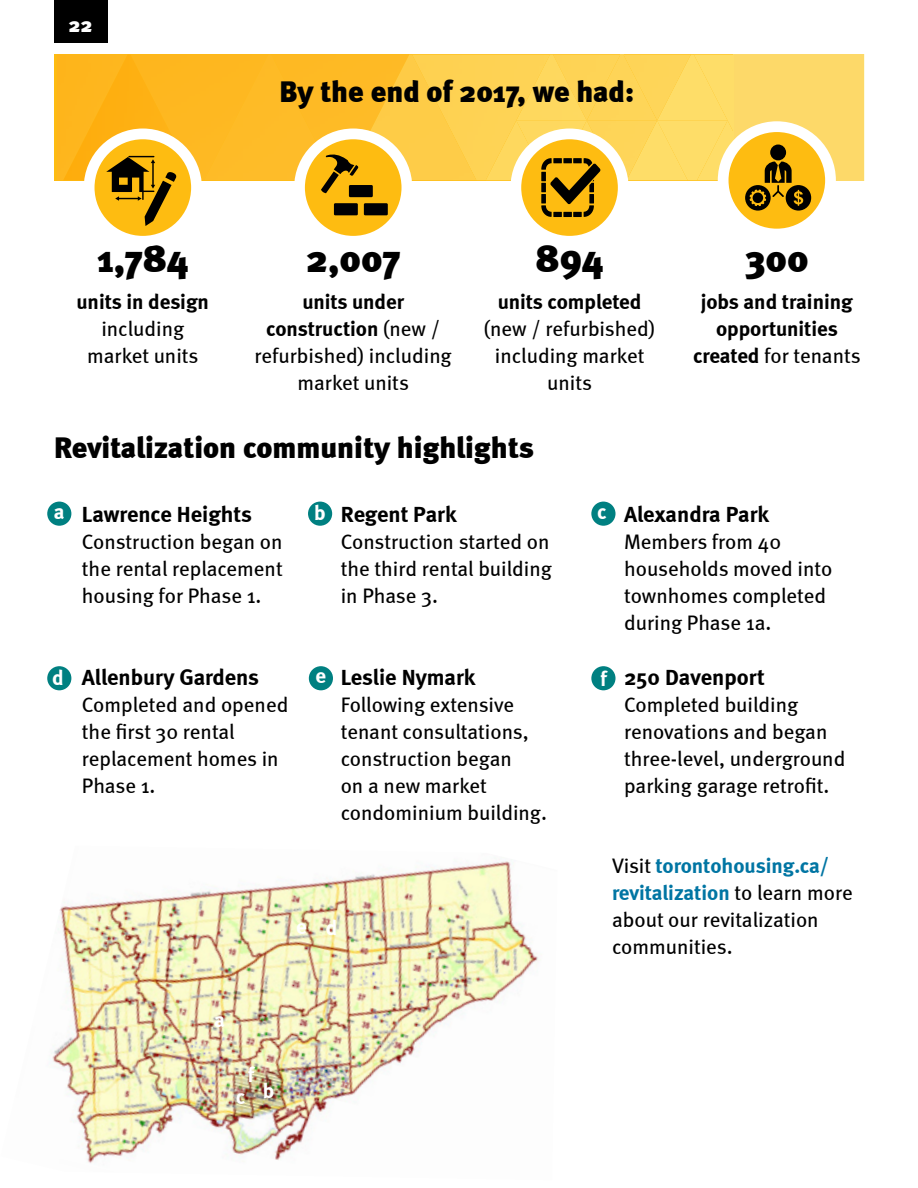
<style>
.page{position:relative;width:918px;height:1188px;background:#fff}
.page>*{position:absolute;margin:0;border:0;box-sizing:border-box;transform-origin:0 0}
.header_4_infograph_p{font:900 39px "Meta";color:#000}
.TCHC_Header_2_MED_Bl{font:900 39px "Meta";color:#000}
.TCHC_Header_3_SM_Blk{font:900 30px "Meta";color:#000}
.TCHC_Body_Header_-_2{font:700 22.5px "Meta";color:#000}
.boyd_copy_map{font:700 22.5px "Meta";color:#000}
.TCHC_Body_Content_Bl{font:21px/27px "Meta";color:#000}
.boyd_copy_map-2{font:21px/27px "Meta";color:#000;text-align:justify}
.TCHC_Body_Header_-_2-2{font:21px/27px "Meta";color:#000}
.TCHC_Body_Content_Bl-2{font:700 21px/27px "Meta";color:#000;text-align:center}
.PK_-_subhead_-_3{font:700 21px "Meta";color:#fff}
.t1{font:900 21px "Meta";color:#fff}
.s1{font-weight:700}
.s2{font-weight:400}
.s3{font-weight:700;color:#0075a3}
</style>
<div class="page">
<div style="left:734px;top:54px;width:130px;height:126px;background:#fdd969"></div>
<img style="left:728px;top:54px;width:6px;height:67px">
<img style="left:57px;top:55px;width:6px;height:125px">
<img style="left:336px;top:55px;width:9px;height:76px">
<hr style="left:130px;top:54px;width:141px;height:1px;background:#feb917">
<img style="left:195px;top:55px;width:9px;height:125px">
<div style="left:204px;top:55px;width:132px;height:125px;background:#febb26"></div>
<img style="left:63px;top:55px;width:132px;height:125px">
<div style="left:688px;top:54px;width:40px;height:126px;background:#fedd68"></div>
<div style="left:697px;top:121px;width:37px;height:59px;background:#fedd68"></div>
<img style="left:657px;top:121px;width:71px;height:1px">
<div style="left:657px;top:121px;width:31px;height:59px;background:#fedd68"></div>
<img style="left:620px;top:55px;width:3px;height:66px">
<img style="left:623px;top:54px;width:68px;height:67px">
<div style="left:587px;top:54px;width:33px;height:67px;background:#fed456"></div>
<img style="left:617px;top:121px;width:40px;height:59px">
<hr style="left:412px;top:54px;width:141px;height:1px;background:#fec630">
<div style="left:476px;top:55px;width:40px;height:125px;background:#fed354"></div>
<img style="left:486px;top:121px;width:30px;height:59px">
<img style="left:516px;top:54px;width:71px;height:107px">
<img style="left:556px;top:121px;width:61px;height:31px">
<img style="left:345px;top:55px;width:131px;height:125px">
<div style="left:54px;top:0;width:53px;height:42px;background:#000"></div>
<div style="left:47px;top:502px;width:24px;height:24px;background:#008081;border-radius:50%"></div>
<div style="left:308px;top:502px;width:24px;height:24px;background:#008081;border-radius:50%"></div>
<div style="left:591px;top:502px;width:25px;height:24px;background:#008081;border-radius:50%"></div>
<div style="left:591px;top:666px;width:25px;height:24px;background:#008081;border-radius:50%"></div>
<div style="left:309px;top:666px;width:24px;height:24px;background:#008081;border-radius:50%"></div>
<div style="left:47px;top:666px;width:24px;height:24px;background:#008081;border-radius:50%"></div>
<div style="left:84px;top:129px;width:118px;height:118px;background:#fff;border-radius:50%"></div>
<div style="left:95px;top:139px;width:96px;height:97px;background:#febc11;border-radius:50%"></div>
<svg style="left:106px;top:156px;width:71px;height:70px"></svg>
<div style="left:294px;top:129px;width:118px;height:118px;background:#fff;border-radius:50%"></div>
<div style="left:305px;top:139px;width:97px;height:97px;background:#febc11;border-radius:50%"></div>
<svg style="left:321px;top:154px;width:67px;height:61px"></svg>
<div style="left:510px;top:129px;width:119px;height:118px;background:#fff;border-radius:50%"></div>
<div style="left:521px;top:139px;width:97px;height:97px;background:#febc11;border-radius:50%"></div>
<svg style="left:541px;top:158px;width:60px;height:59px"></svg>
<div style="left:718px;top:121px;width:118px;height:118px;background:#fff;border-radius:50%"></div>
<div style="left:729px;top:132px;width:96px;height:97px;background:#febc11;border-radius:50%"></div>
<svg style="left:745px;top:145px;width:66px;height:66px"></svg>
<img style="left:50px;top:860px;width:489px;height:303px">
<p class="t1" style="left:69px;top:12px;width:26px">22</p>
<h2 class="TCHC_Header_3_SM_Blk" style="left:279px;top:74px;width:356px">By the end of 2017, we had:</h2>
<h2 class="TCHC_Header_2_MED_Bl" style="left:97px;top:235px;width:93px">1,784</h2>
<p class="TCHC_Body_Content_Bl" style="left:77px;top:288px;width:134px;text-align:center"><span class="s1">units in design </span>including market units</p>
<p class="header_4_infograph_p" style="left:306px;top:235px;width:96px">2,007</p>
<p class="TCHC_Body_Content_Bl" style="left:255px;top:288px;width:199px;text-align:center"><span class="s1">units under construction</span> (new / refurbished) including market units</p>
<p class="header_4_infograph_p" style="left:536px;top:235px;width:69px">894</p>
<p class="TCHC_Body_Content_Bl" style="left:484px;top:288px;width:173px;text-align:center"><span class="s1">units completed </span>(new / refurbished) including market units</p>
<p class="TCHC_Header_3_SM_Blk" style="left:54px;top:429px;width:481px">Revitalization community highlights</p>
<p class="header_4_infograph_p" style="left:745px;top:235px;width:66px">300</p>
<p class="TCHC_Body_Content_Bl-2" style="left:693px;top:288px;width:169px">jobs and training opportunities created <span class="s2">for tenants</span></p>
<p class="PK_-_subhead_-_3" style="left:54px;top:499px;width:12px">a</p>
<p class="boyd_copy_map" style="left:82px;top:501px;width:171px">Lawrence Heights</p>
<p class="boyd_copy_map-2" style="left:82px;top:528px;width:202px">Construction began on the rental replacement housing for Phase 1.</p>
<p class="PK_-_subhead_-_3" style="left:52px;top:665px;width:13px">d</p>
<h2 class="TCHC_Body_Header_-_2" style="left:82px;top:664px;width:179px">Allenbury Gardens</h2>
<p class="TCHC_Body_Content_Bl" style="left:82px;top:691px;width:208px">Completed and opened the first 30 rental replacement homes in<br>Phase 1.</p>
<p class="PK_-_subhead_-_3" style="left:314px;top:500px;width:13px">b</p>
<p class="boyd_copy_map" style="left:341px;top:501px;width:117px">Regent Park</p>
<p class="boyd_copy_map-2" style="left:341px;top:528px;width:213px">Construction started on the third rental building in Phase 3.</p>
<p class="PK_-_subhead_-_3" style="left:316px;top:664px;width:12px">e</p>
<h2 class="TCHC_Body_Header_-_2" style="left:341px;top:664px;width:136px">Leslie Nymark</h2>
<p class="TCHC_Body_Content_Bl" style="left:341px;top:691px;width:208px">Following extensive tenant consultations, construction began<br>on a new market condominium building.</p>
<p class="PK_-_subhead_-_3" style="left:296px;top:915px;width:12px">e</p>
<p class="PK_-_subhead_-_3" style="left:326px;top:915px;width:13px">d</p>
<p class="PK_-_subhead_-_3" style="left:214px;top:1008px;width:12px">a</p>
<p class="PK_-_subhead_-_3" style="left:248px;top:1062px;width:8px">f</p>
<p class="PK_-_subhead_-_3" style="left:236px;top:1084px;width:11px">c</p>
<p class="PK_-_subhead_-_3" style="left:263px;top:1078px;width:13px">b</p>
<p class="PK_-_subhead_-_3" style="left:597px;top:499px;width:11px">c</p>
<p class="PK_-_subhead_-_3" style="left:600px;top:667px;width:8px">f</p>
<h2 class="TCHC_Body_Header_-_2" style="left:624px;top:501px;width:147px">Alexandra Park</h2>
<h2 class="TCHC_Body_Header_-_2-2" style="left:624px;top:528px;width:210px">Members from 40 households moved into townhomes completed during Phase 1a.</h2>
<h2 class="TCHC_Body_Header_-_2" style="left:624px;top:664px;width:142px">250 Davenport</h2>
<p class="TCHC_Body_Content_Bl" style="left:624px;top:691px;width:223px">Completed building renovations and began three-level, underground parking garage retrofit.</p>
<p class="TCHC_Body_Content_Bl" style="left:612px;top:851px;width:242px">Visit <span class="s3">torontohousing.ca/ revitalization</span> to learn more about our revitalization communities.</p>
</div>
